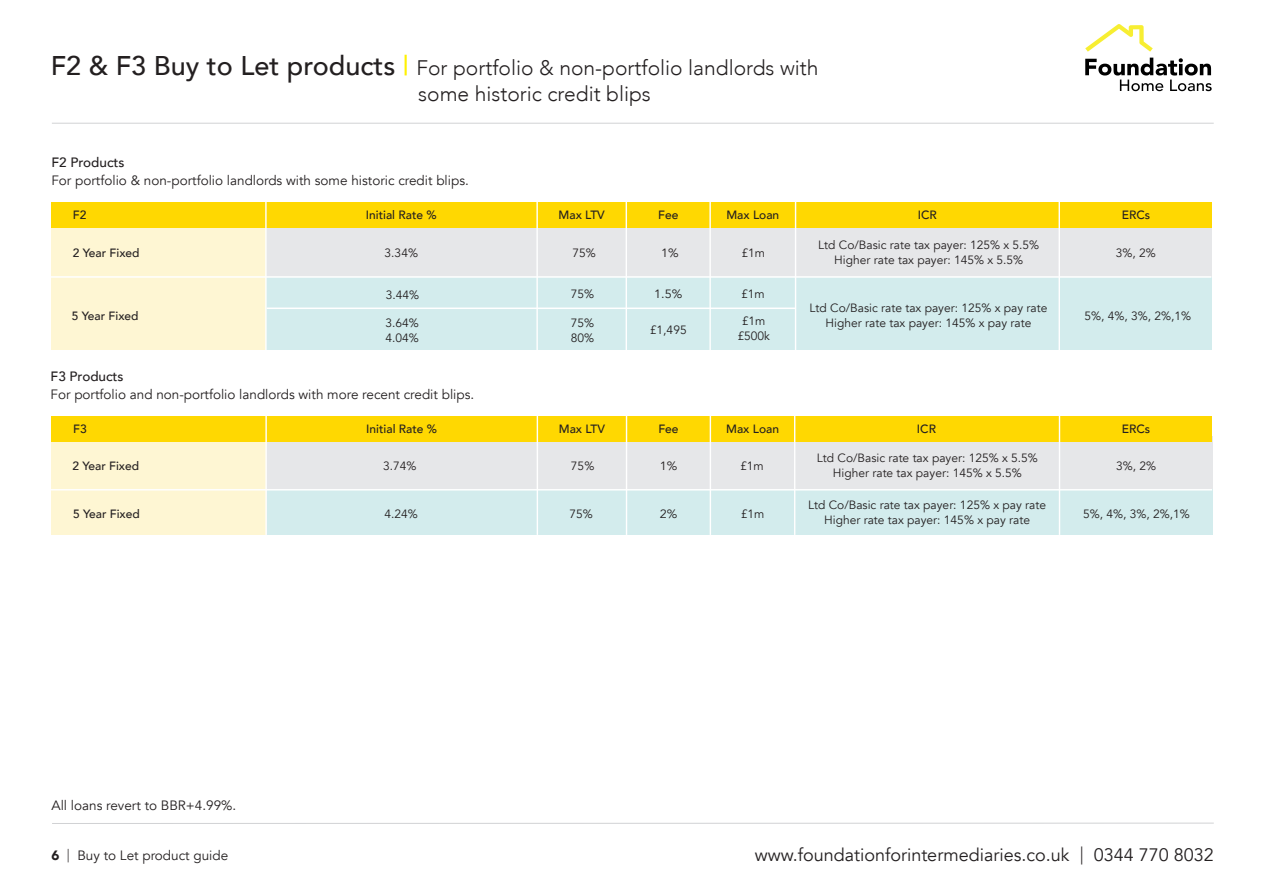
<style>
.page{position:relative;width:1263px;height:893px;background:#fff}
.page>*{position:absolute;margin:0;border:0;box-sizing:border-box;transform-origin:0 0}
.t1{font:300 21px/25.2px "Avenir";color:#231f20}
.t2{font:18px "Avenir";color:#231f20}
.t3{font:13.5px "Avenir";color:#231f20}
.t4{font:500 13.5px "Avenir";color:#231f20}
.t5{font:900 13.5px "Avenir";color:#231f20}
.t6{font:12px/15px "Avenir";color:#231f20;text-align:center}
.t7{font:500 12px "Avenir";color:#231f20}
.t8{font:12px "Avenir";color:#231f20;scale:1.05 1}
.s1{font-weight:500;font-size:27px}
.s2{font-weight:500;font-size:27px;color:#fff101}
.s3{font-weight:300}
</style>
<div class="page">
<svg style="left:1085px;top:58px;width:127px;height:33px"></svg>
<svg style="left:1085px;top:24px;width:68px;height:28px"></svg>
<hr style="left:52px;top:123px;width:1162px;height:1px;background:#d1d2d4">
<hr style="left:52px;top:823px;width:1162px;height:1px;background:#d1d2d4">
<div style="left:265px;top:228px;width:946px;height:98px;background:#e6e7e9"></div>
<div style="left:267px;top:277px;width:945px;height:73px;background:#d3eced"></div>
<div style="left:51px;top:228px;width:214px;height:122px;background:#fef6d3"></div>
<div style="left:51px;top:202px;width:1161px;height:25px;background:#ffd801"></div>
<hr style="left:536px;top:201px;width:2px;height:154px;background:#fff">
<hr style="left:626px;top:201px;width:1px;height:154px;background:#fff">
<hr style="left:1058px;top:199px;width:2px;height:155px;background:#fff">
<hr style="left:795px;top:201px;width:1px;height:154px;background:#fff">
<hr style="left:709px;top:201px;width:2px;height:154px;background:#fff">
<hr style="left:265px;top:201px;width:2px;height:154px;background:#fff">
<hr style="left:51px;top:276px;width:1160px;height:2px;background:#fff">
<hr style="left:267px;top:308px;width:528px;height:1px;background:#fff">
<div style="left:266px;top:436px;width:946px;height:99px;background:#e6e7e9"></div>
<div style="left:267px;top:490px;width:945px;height:45px;background:#d3eced"></div>
<div style="left:51px;top:441px;width:214px;height:94px;background:#fef6d3"></div>
<div style="left:51px;top:416px;width:1161px;height:25px;background:#ffd801"></div>
<hr style="left:537px;top:413px;width:1px;height:122px;background:#fff">
<hr style="left:626px;top:413px;width:1px;height:122px;background:#fff">
<hr style="left:1059px;top:413px;width:1px;height:122px;background:#fff">
<hr style="left:794px;top:413px;width:1px;height:122px;background:#fff">
<hr style="left:710px;top:413px;width:1px;height:122px;background:#fff">
<hr style="left:265px;top:413px;width:2px;height:122px;background:#fff">
<hr style="left:51px;top:489px;width:1161px;height:1px;background:#fff">
<h1 class="t1" style="left:418px;top:56px;width:402px;text-indent:-368px"><span class="s1">F2 &amp; F3 Buy to Let products</span> <span class="s2">|</span> For portfolio &amp; non-portfolio landlords with some historic credit blips</h1>
<p class="t4" style="left:51px;top:151px;width:75px">F2 Products</p>
<p class="t3" style="left:51px;top:172px;width:419px">For portfolio &amp; non-portfolio landlords with some historic credit blips.</p>
<p class="t7" style="left:73px;top:205px;width:15px">F2</p>
<p class="t7" style="left:366px;top:205px;width:72px">Initial Rate %</p>
<p class="t7" style="left:559px;top:205px;width:48px">Max LTV</p>
<p class="t7" style="left:658px;top:205px;width:22px">Fee</p>
<p class="t7" style="left:726px;top:205px;width:54px">Max Loan</p>
<p class="t7" style="left:918px;top:205px;width:21px">ICR</p>
<p class="t7" style="left:1122px;top:205px;width:30px">ERCs</p>
<p class="t7" style="left:73px;top:242px;width:68px">2 Year Fixed</p>
<p class="t6" style="left:818px;top:237px;width:222px">Ltd Co/Basic rate tax payer: 125% x 5.5%<br>Higher rate tax payer: 145% x 5.5%</p>
<p class="t6" style="left:809px;top:300px;width:239px">Ltd Co/Basic rate tax payer: 125% x pay rate</p>
<p class="t6" style="left:385px;top:245px;width:35px">3.34%</p>
<p class="t6" style="left:572px;top:245px;width:25px">75%</p>
<p class="t8" style="left:661px;top:246px;width:18px">1%</p>
<p class="t6" style="left:741px;top:245px;width:25px">£1m</p>
<p class="t6" style="left:571px;top:287px;width:25px">75%</p>
<p class="t6" style="left:741px;top:287px;width:25px">£1m</p>
<p class="t6" style="left:1116px;top:245px;width:42px">3%, 2%</p>
<p class="t6" style="left:386px;top:287px;width:35px">3.44%</p>
<p class="t8" style="left:654px;top:287px;width:28px">1.5%</p>
<p class="t7" style="left:72px;top:305px;width:68px">5 Year Fixed</p>
<p class="t6" style="left:1084px;top:308px;width:108px">5%, 4%, 3%, 2%,1%</p>
<p class="t6" style="left:737px;top:314px;width:34px">£1m £500k</p>
<p class="t6" style="left:385px;top:315px;width:35px;text-align:left">3.64%<br>4.04%</p>
<p class="t6" style="left:571px;top:315px;width:25px">75%</p>
<p class="t6" style="left:825px;top:315px;width:207px">Higher rate tax payer: 145% x pay rate</p>
<p class="t6" style="left:571px;top:330px;width:25px">80%</p>
<p class="t6" style="left:650px;top:323px;width:38px">£1,495</p>
<p class="t4" style="left:51px;top:364px;width:75px">F3 Products</p>
<p class="t3" style="left:51px;top:386px;width:425px">For portfolio and non-portfolio landlords with more recent credit blips.</p>
<p class="t7" style="left:73px;top:418px;width:15px">F3</p>
<p class="t7" style="left:366px;top:418px;width:72px">Initial Rate %</p>
<p class="t7" style="left:559px;top:418px;width:48px">Max LTV</p>
<p class="t7" style="left:658px;top:418px;width:22px">Fee</p>
<p class="t7" style="left:726px;top:418px;width:54px">Max Loan</p>
<p class="t7" style="left:917px;top:418px;width:21px">ICR</p>
<p class="t7" style="left:1122px;top:418px;width:30px">ERCs</p>
<p class="t6" style="left:383px;top:459px;width:35px">3.74%</p>
<p class="t6" style="left:571px;top:459px;width:25px">75%</p>
<p class="t8" style="left:660px;top:459px;width:18px">1%</p>
<p class="t6" style="left:740px;top:459px;width:25px">£1m</p>
<p class="t6" style="left:384px;top:507px;width:35px">4.24%</p>
<p class="t6" style="left:570px;top:507px;width:25px">75%</p>
<p class="t8" style="left:660px;top:507px;width:18px">2%</p>
<p class="t6" style="left:741px;top:507px;width:25px">£1m</p>
<p class="t6" style="left:1083px;top:507px;width:108px">5%, 4%, 3%, 2%,1%</p>
<p class="t6" style="left:817px;top:450px;width:222px">Ltd Co/Basic rate tax payer: 125% x 5.5%<br>Higher rate tax payer: 145% x 5.5%</p>
<p class="t6" style="left:808px;top:498px;width:239px">Ltd Co/Basic rate tax payer: 125% x pay rate<br>Higher rate tax payer: 145% x pay rate</p>
<p class="t7" style="left:72px;top:455px;width:68px">2 Year Fixed</p>
<p class="t7" style="left:73px;top:504px;width:68px">5 Year Fixed</p>
<p class="t6" style="left:1116px;top:459px;width:42px">3%, 2%</p>
<p class="t3" style="left:51px;top:797px;width:186px">All loans revert to BBR+4.99%.</p>
<p class="t5" style="left:51px;top:844px;width:9px">6</p>
<h2 class="t2" style="left:755px;top:844px;width:461px">www.foundationforintermediaries.co.uk <span class="s3">|</span> 0344 770 8032</h2>
<p class="t3" style="left:67px;top:848px;width:163px"><span class="s3">|</span> Buy to Let product guide</p>
</div>
